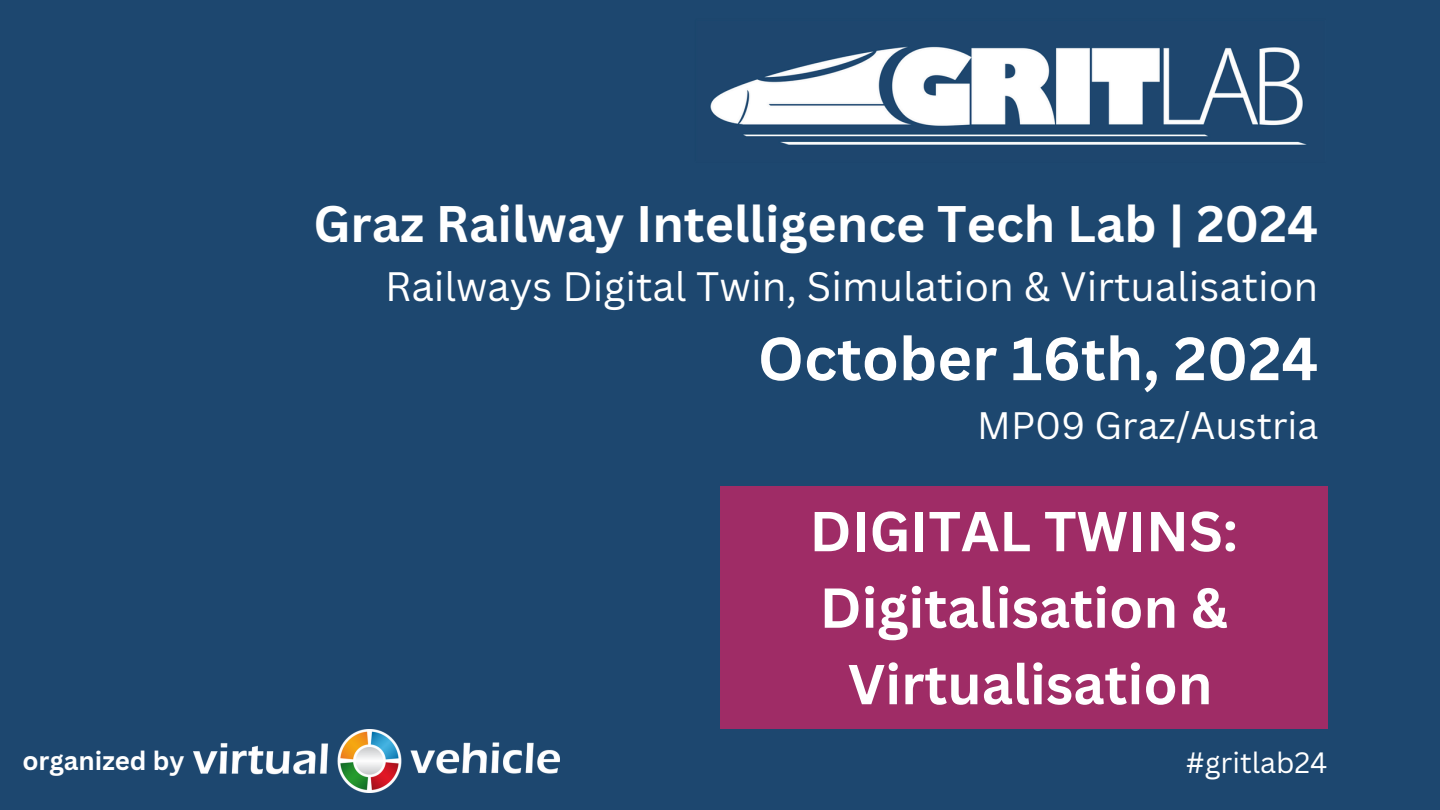
<style>
.page{position:relative;width:1440px;height:810px;background:#1d476f}
.page>*{position:absolute;margin:0;border:0;box-sizing:border-box;transform-origin:0 0}
.t1{font:700 59.4px "Canva Sans";color:#fff}
.t2{font:700 55px/76.5px "Canva Sans";color:#fff;text-align:center}
.t3{font:700 50px "Canva Sans";color:#fff}
.t4{font:40px "Canva Sans";color:#fff}
.t5{font:37.3px "Canva Sans";color:#fff}
.t6{font:28.6px "Canva Sans";color:#fff}
.t7{font:700 25.9px "Canva Sans";color:#fff}
</style>
<div class="page">
<img style="left:710px;top:46px;width:597px;height:99px">
<div style="left:720px;top:486px;width:607px;height:243px;background:#9f2c66"></div>
<img style="left:193px;top:729px;width:366px;height:64px">
<h2 class="t3" style="left:313px;top:189px;width:1007px">Graz Railway Intelligence Tech Lab | 2024</h2>
<h2 class="t4" style="left:385px;top:258px;width:935px">Railways Digital Twin, Simulation &amp; Virtualisation</h2>
<h4 class="t1" style="left:758px;top:317px;width:562px">October 16th, 2024</h4>
<h4 class="t5" style="left:977px;top:399px;width:343px">MP09 Graz/Austria</h4>
<p class="t2" style="left:810px;top:492px;width:430px">DIGITAL TWINS:<br>Digitalisation &amp;<br>Virtualisation</p>
<p class="t7" style="left:22px;top:742px;width:164px">organized by</p>
<h1 class="t6" style="left:1186px;top:742px;width:143px">#gritlab24</h1>
</div>
